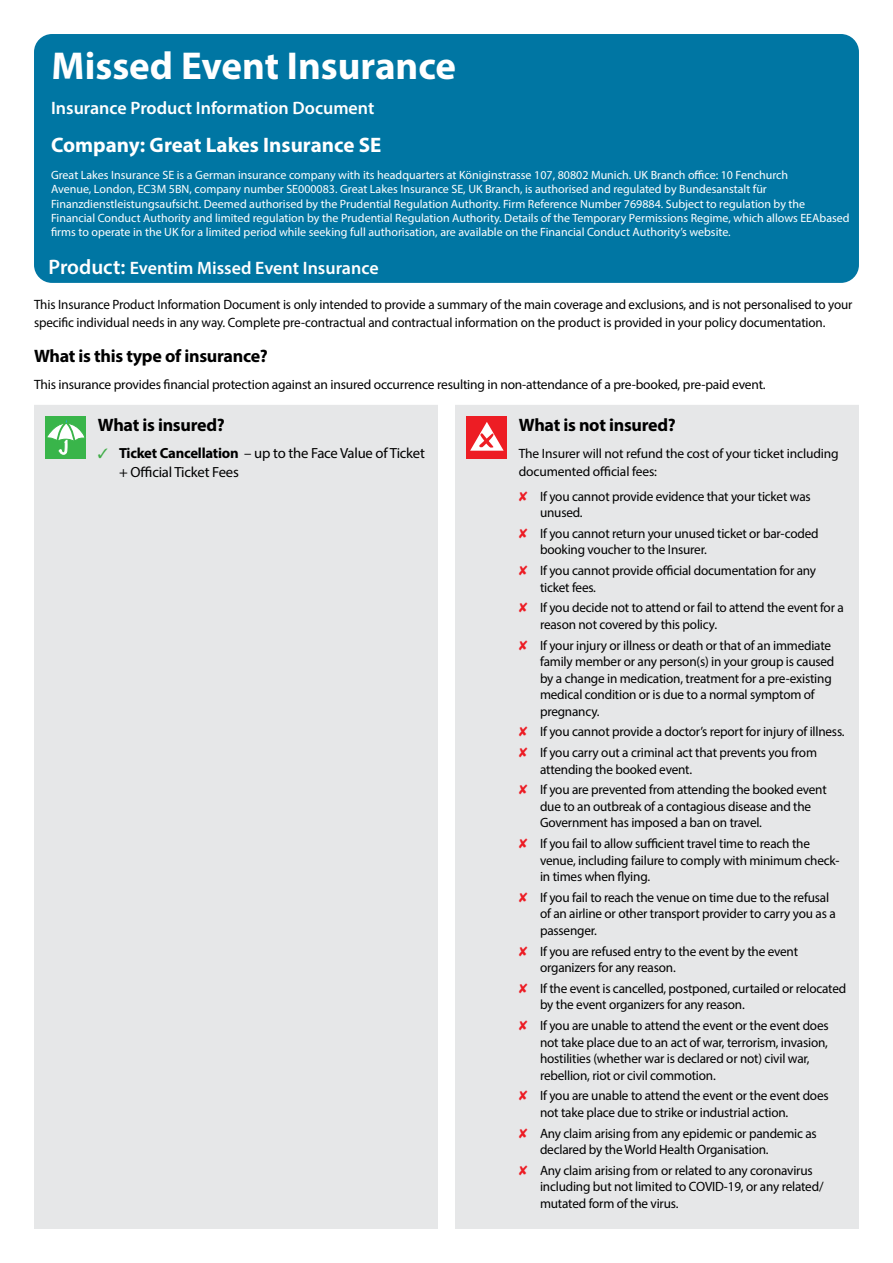
<style>
.page{position:relative;width:893px;height:1263px;background:#fff}
.page>*{position:absolute;margin:0;border:0;box-sizing:border-box;transform-origin:0 0}
.t1{font:700 39px "Myriad Pro";color:#fff}
.t2{font:700 21px "Myriad Pro";color:#fff}
.t3{font:600 18px "Myriad Pro";color:#fff}
.t4{font:700 18px "Myriad Pro";letter-spacing:-.015em;color:#000}
.t5{font:14.7px/18.8px "Myriad Pro";letter-spacing:-.015em;color:#000}
.t6{font:13.5px/16.5px "Myriad Pro";letter-spacing:-.015em;color:#000}
.t7{font:12px/14.4px "Myriad Pro";color:#fff}
.s1{font-size:21px}
.s2{color:#41ad49}
.s3{font-weight:700}
.s4{color:#ed1c24}
</style>
<div class="page">
<div style="left:34px;top:34px;width:825px;height:249px;background:#0076a3;border-radius:18px"></div>
<div style="left:34px;top:405px;width:825px;height:824px;background:#e6e7e8"></div>
<div style="left:466px;top:416px;width:41px;height:43px;background:#ed1d24"></div>
<svg style="left:470px;top:422px;width:34px;height:29px"></svg>
<div style="left:45px;top:416px;width:41px;height:43px;background:#39b54a"></div>
<svg style="left:47px;top:419px;width:38px;height:36px"></svg>
<h1 class="t1" style="left:52px;top:40px;width:406px">Missed Event Insurance</h1>
<h3 class="t3" style="left:51px;top:96px;width:325px">Insurance Product Information Document</h3>
<h2 class="t2" style="left:51px;top:131px;width:332px">Company: Great Lakes Insurance SE</h2>
<p class="t7" style="left:51px;top:167px;width:800px">Great Lakes Insurance SE is a German insurance company with its headquarters at Königinstrasse 107, 80802 Munich. UK Branch office: 10 Fenchurch<br>Avenue, London, EC3M 5BN, company number SE000083. Great Lakes Insurance SE, UK Branch, is authorised and regulated by Bundesanstalt für Finanzdienstleistungsaufsicht. Deemed authorised by the Prudential Regulation Authority. Firm Reference Number 769884. Subject to regulation by the Financial Conduct Authority and limited regulation by the Prudential Regulation Authority. Details of the Temporary Permissions Regime, which allows EEAbased firms to operate in the UK for a limited period while seeking full authorisation, are available on the Financial Conduct Authority’s website.</p>
<h3 class="t3" style="left:49px;top:257px;width:332px"><span class="s1">Product:</span> Eventim Missed Event Insurance</h3>
<p class="t6" style="left:34px;top:295px;width:820px;line-height:18px">This Insurance Product Information Document is only intended to provide a summary of the main coverage and exclusions, and is not personalised to your specific individual needs in any way. Complete pre-contractual and contractual information on the product is provided in your policy documentation.</p>
<h3 class="t4" style="left:34px;top:344px;width:235px">What is this type of insurance?</h3>
<p class="t6" style="left:34px;top:376px;width:733px">This insurance provides financial protection against an insured occurrence resulting in non-attendance of a pre-booked, pre-paid event.</p>
<h3 class="t4" style="left:98px;top:413px;width:129px">What is insured?</h3>
<p class="t5" style="left:119px;top:444px;width:307px;text-indent:-21px"><span class="s2">✓</span> <span class="s3">Ticket Cancellation</span> – up to the Face Value of Ticket + Official Ticket Fees</p>
<h3 class="t4" style="left:519px;top:413px;width:159px">What is not insured?</h3>
<p class="t6" style="left:519px;top:444px;width:321px;line-height:18px">The Insurer will not refund the cost of your ticket including documented official fees:</p>
<p class="t6" style="left:540px;top:488px;width:272px;text-indent:-21px"><span class="s4">✘</span> If you cannot provide evidence that your ticket was unused.</p>
<p class="t6" style="left:540px;top:525px;width:280px;text-indent:-21px"><span class="s4">✘</span> If you cannot return your unused ticket or bar-coded booking voucher to the Insurer.</p>
<p class="t6" style="left:540px;top:562px;width:278px;text-indent:-21px"><span class="s4">✘</span> If you cannot provide official documentation for any ticket fees.</p>
<p class="t6" style="left:540px;top:599px;width:305px;text-indent:-21px"><span class="s4">✘</span> If you decide not to attend or fail to attend the event for a reason not covered by this policy.</p>
<p class="t6" style="left:540px;top:637px;width:296px;text-indent:-21px"><span class="s4">✘</span> If your injury or illness or death or that of an immediate family member or any person(s) in your group is caused by a change in medication, treatment for a pre-existing medical condition or is due to a normal symptom of pregnancy.</p>
<p class="t6" style="left:519px;top:721px;width:327px;line-height:20.7px"><span class="s4">✘</span> If you cannot provide a doctor’s report for injury of illness. <span class="s4">✘</span> If you carry out a criminal act that prevents you from</p>
<p class="t6" style="left:519px;top:758px;width:309px;line-height:20.7px;text-indent:21px">attending the booked event.<br><span class="s4">✘</span> If you are prevented from attending the booked event</p>
<p class="t6" style="left:540px;top:798px;width:273px">due to an outbreak of a contagious disease and the<br>Government has imposed a ban on travel.</p>
<p class="t6" style="left:540px;top:835px;width:301px;text-indent:-21px"><span class="s4">✘</span> If you fail to allow sufficient travel time to reach the venue, including failure to comply with minimum check&shy;in times when flying.</p>
<p class="t6" style="left:540px;top:889px;width:297px;text-indent:-21px"><span class="s4">✘</span> If you fail to reach the venue on time due to the refusal of an airline or other transport provider to carry you as a passenger.</p>
<p class="t6" style="left:540px;top:943px;width:260px;text-indent:-21px"><span class="s4">✘</span> If you are refused entry to the event by the event organizers for any reason.</p>
<p class="t6" style="left:540px;top:980px;width:308px;text-indent:-21px"><span class="s4">✘</span> If the event is cancelled, postponed, curtailed or relocated by the event organizers for any reason.</p>
<p class="t6" style="left:540px;top:1017px;width:290px;text-indent:-21px"><span class="s4">✘</span> If you are unable to attend the event or the event does not take place due to an act of war, terrorism, invasion, hostilities (whether war is declared or not) civil war, rebellion, riot or civil commotion.</p>
<p class="t6" style="left:540px;top:1087px;width:290px;text-indent:-21px"><span class="s4">✘</span> If you are unable to attend the event or the event does not take place due to strike or industrial action.</p>
<p class="t6" style="left:540px;top:1125px;width:278px;text-indent:-21px"><span class="s4">✘</span> Any claim arising from any epidemic or pandemic as declared by the World Health Organisation.</p>
<p class="t6" style="left:540px;top:1162px;width:285px;text-indent:-21px"><span class="s4">✘</span> Any claim arising from or related to any coronavirus including but not limited to COVID-19, or any related/ mutated form of the virus.</p>
</div>
